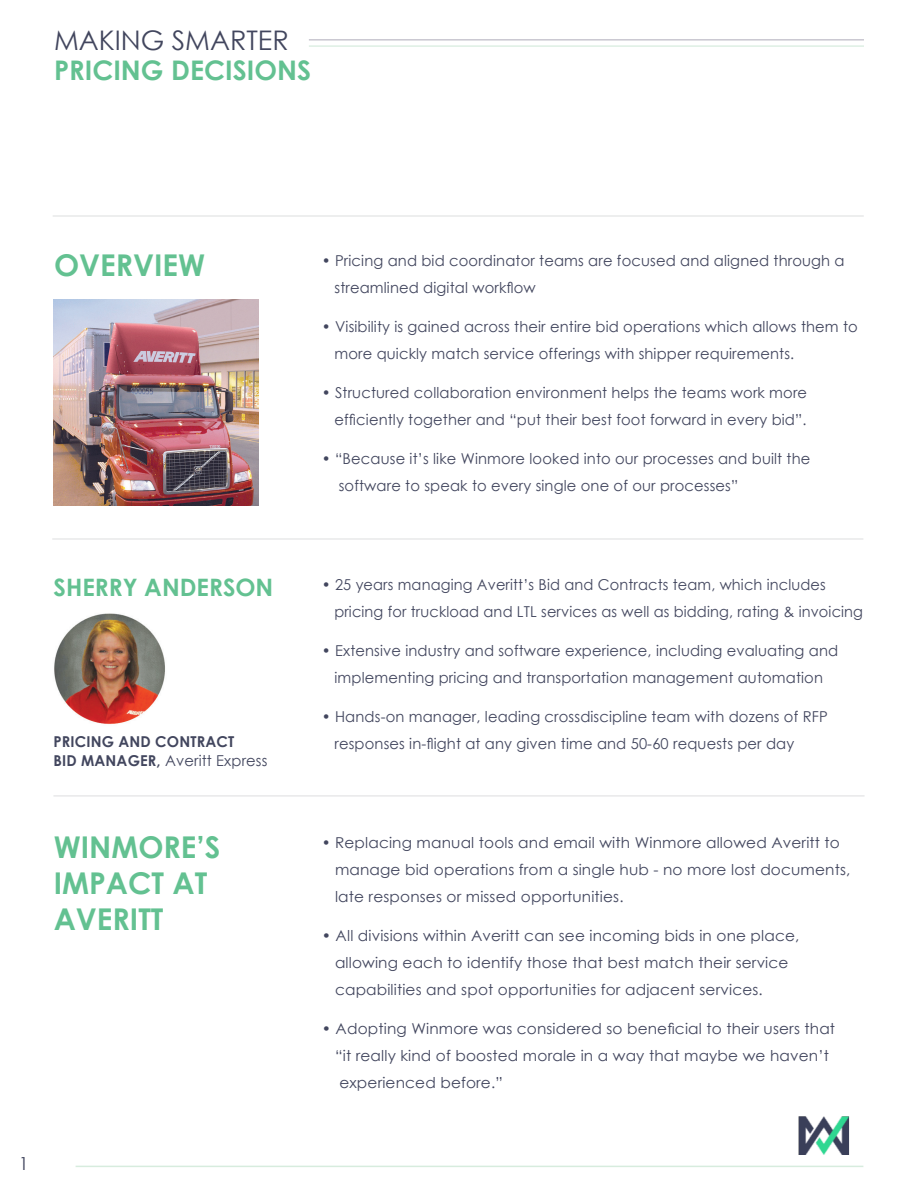
<style>
.page{position:relative;width:918px;height:1188px;background:#fff}
.page>*{position:absolute;margin:0;border:0;box-sizing:border-box;transform-origin:0 0}
.t1{font:700 30px/36px "Century Gothic";color:#63c191}
.t2{font:700 27px/30px "Century Gothic";color:#63c191}
.t3{font:700 24px "Century Gothic";color:#63c191}
.t4{font:18px "Century Gothic";color:#42465e}
.t5{font:15px/27px "Century Gothic";letter-spacing:.01em;color:#42465e}
.t6{font:700 15px "Century Gothic";letter-spacing:.01em;color:#42465e}
.s1{font-weight:400;color:#42465e}
.s2{font-weight:700}
</style>
<div class="page">
<hr style="left:76px;top:1166px;width:787px;height:1px;background:#d7ecde">
<img style="left:798px;top:1116px;width:52px;height:39px">
<img style="left:54px;top:300px;width:205px;height:205px">
<hr style="left:53px;top:215px;width:811px;height:2px;background:#d1d2d4">
<img style="left:54px;top:613px;width:111px;height:111px">
<hr style="left:52px;top:538px;width:811px;height:2px;background:#d1d2d4">
<hr style="left:53px;top:795px;width:812px;height:2px;background:#d1d2d4">
<hr style="left:309px;top:39px;width:555px;height:2px;background:#c9c6d0">
<hr style="left:309px;top:45px;width:555px;height:2px;background:#deefe4">
<p class="t2" style="left:54px;top:24px;width:259px"><span class="s1">MAKING SMARTER<br></span>PRICING DECISIONS</p>
<p class="t1" style="left:54px;top:245px;width:153px">OVERVIEW</p>
<p class="t3" style="left:54px;top:569px;width:221px">SHERRY ANDERSON</p>
<p class="t6" style="left:54px;top:730px;width:182px">PRICING AND CONTRACT</p>
<p class="t5" style="left:54px;top:747px;width:215px"><span class="s2">BID MANAGER,</span> Averitt Express</p>
<p class="t1" style="left:54px;top:827px;width:168px">WINMORE’S<br>IMPACT AT<br>AVERITT</p>
<p class="t4" style="left:19px;top:1151px;width:11px">1</p>
<p class="t5" style="left:334px;top:247px;width:512px;text-indent:-13px">• Pricing and bid coordinator teams are focused and aligned through a streamlined digital workflow</p>
<p class="t5" style="left:334px;top:313px;width:525px;text-indent:-13px">• Visibility is gained across their entire bid operations which allows them to more quickly match service offerings with shipper requirements.</p>
<p class="t5" style="left:322px;top:379px;width:487px;text-align:right">• Structured collaboration environment helps the teams work more efficiently together and “put their best foot forward in every bid”.</p>
<p class="t5" style="left:339px;top:445px;width:473px;text-indent:-17px">• “Because it’s like Winmore looked into our processes and built the software to speak to every single one of our processes”</p>
<p class="t5" style="left:334px;top:571px;width:530px;text-indent:-13px">• 25 years managing Averitt’s Bid and Contracts team, which includes pricing for truckload and LTL services as well as bidding, rating &amp; invoicing</p>
<p class="t5" style="left:322px;top:637px;width:518px;text-align:center">• Extensive industry and software experience, including evaluating and implementing pricing and transportation management automation</p>
<p class="t5" style="left:334px;top:703px;width:495px;text-indent:-13px">• Hands-on manager, leading crossdiscipline team with dozens of RFP responses in-flight at any given time and 50-60 requests per day</p>
<p class="t5" style="left:335px;top:829px;width:517px;text-indent:-13px">• Replacing manual tools and email with Winmore allowed Averitt to manage bid operations from a single hub - no more lost documents, late responses or missed opportunities.</p>
<p class="t5" style="left:335px;top:922px;width:466px;text-indent:-13px">• All divisions within Averitt can see incoming bids in one place, allowing each to identify those that best match their service capabilities and spot opportunities for adjacent services.</p>
<p class="t5" style="left:335px;top:1015px;width:502px;text-indent:-13px">• Adopting Winmore was considered so beneficial to their users that “it really kind of boosted morale in a way that maybe we haven’t experienced before.”</p>
</div>
